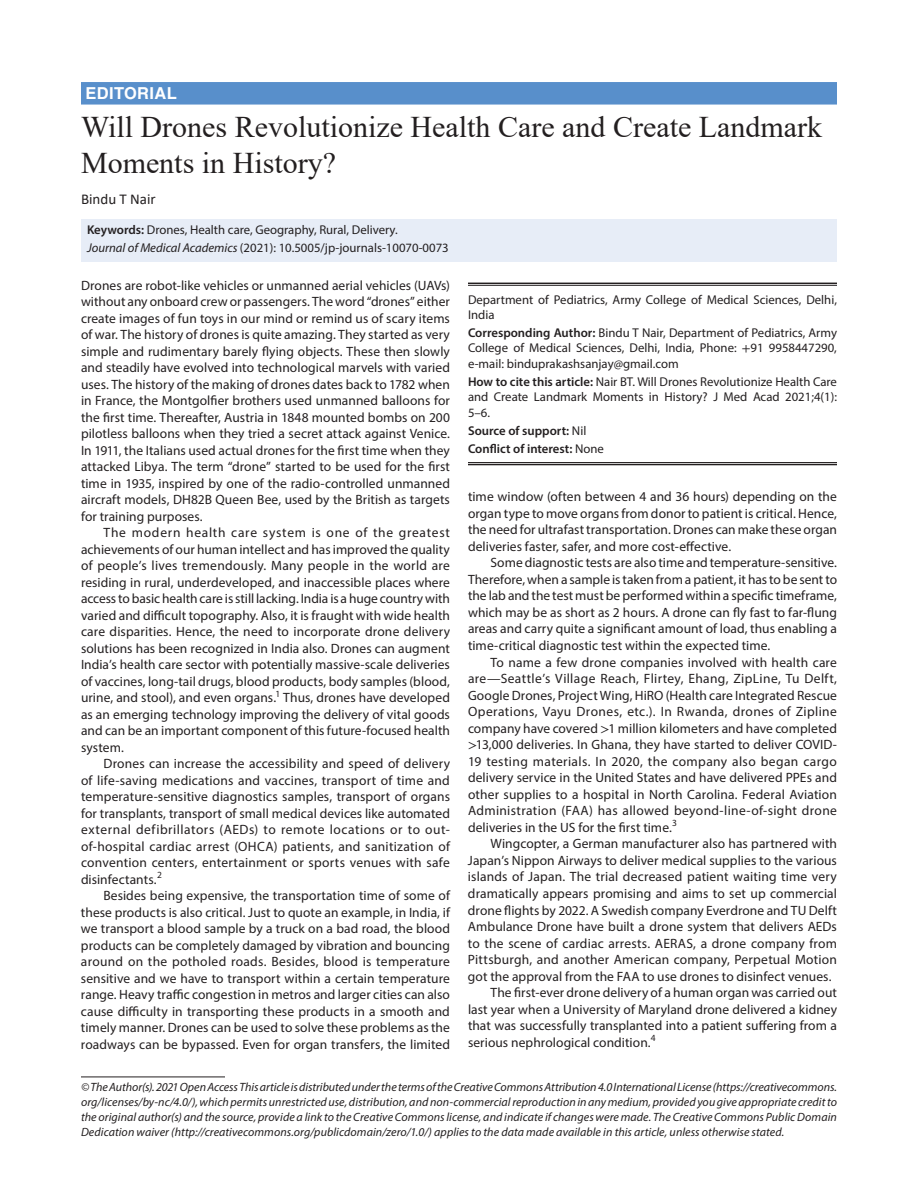
<style>
.page{position:relative;width:918px;height:1188px;background:#fff}
.page>*{position:absolute;margin:0;border:0;box-sizing:border-box;transform-origin:0 0}
.t1{font:30px/36px "Times New Roman";color:#231f20}
.t2{font:700 16.5px "Helvetica LT Std";letter-spacing:.025em;color:#fff}
.t3{font:15px "Calibri";color:#231f20}
.t4{font:13.5px/16.5px "Myriad Pro";letter-spacing:.005em;color:#231f20;text-align:justify}
.t5{font:12.75px/15.3px "Myriad Pro";color:#231f20}
.t6{font:600 12.75px/18.3px "Myriad Pro";color:#231f20}
.t7{font:italic 12px/15px "Myriad Pro";letter-spacing:.005em;color:#231f20;text-align:justify}
.s1{font-weight:600}
.s2{font-style:italic}
.s3{font-family:"STIX"}
.s4{font-weight:400}
</style>
<div class="page">
<div style="left:81px;top:82px;width:756px;height:23px;background:#588fcb"></div>
<div style="left:81px;top:219px;width:756px;height:24px;background:#e7edf7"></div>
<div style="left:81px;top:237px;width:756px;height:24px;background:#e7edf7"></div>
<hr style="left:468px;top:283px;width:369px;height:1px;background:#231f20">
<hr style="left:468px;top:285px;width:369px;height:1px;background:#231f20">
<hr style="left:468px;top:462px;width:369px;height:1px;background:#231f20">
<hr style="left:468px;top:464px;width:369px;height:1px;background:#231f20">
<hr style="left:81px;top:1077px;width:144px;height:1px;background:#231f20">
<p class="t2" style="left:86px;top:83px;width:93px">EDITORIAL</p>
<h1 class="t1" style="left:81px;top:108px;width:743px">Will Drones Revolutionize Health Care and Create Landmark<br>Moments in History?</h1>
<p class="t3" style="left:81px;top:189px;width:76px">Bindu T Nair</p>
<p class="t5" style="left:87px;top:221px;width:363px;line-height:18px"><span class="s1">Keywords:</span> Drones, Health care, Geography, Rural, Delivery.<br><span class="s2">Journal of Medical Academics</span> (2021): 10.5005/jp-journals-10070-0073</p>
<p class="t4" style="left:81px;top:277px;width:371px">Drones are robot-like vehicles or unmanned aerial vehicles (UAVs) without any onboard crew or passengers. The word “drones” either create images of fun toys in our mind or remind us of scary items of war. The history of drones is quite amazing. They started as very simple and rudimentary barely flying objects. These then slowly and steadily have evolved into technological marvels with varied uses. The history of the making of drones dates back to 1782 when in France, the Montgolfier brothers used unmanned balloons for the first time. Thereafter, Austria in 1848 mounted bombs on 200 pilotless balloons when they tried a secret attack against Venice.<br>In 1911, the Italians used actual drones for the first time when they attacked Libya. The term “drone” started to be used for the first time in 1935, inspired by one of the radio-controlled unmanned aircraft models, DH82B Queen Bee, used by the British as targets for training purposes.</p>
<p class="t4" style="left:81px;top:524px;width:371px;text-indent:23px">The modern health care system is one of the greatest achievements of our human intellect and has improved the quality of people’s lives tremendously. Many people in the world are residing in rural, underdeveloped, and inaccessible places where access to basic health care is still lacking. India is a huge country with varied and difficult topography. Also, it is fraught with wide health care disparities. Hence, the need to incorporate drone delivery solutions has been recognized in India also. Drones can augment India’s health care sector with potentially massive-scale deliveries of vaccines, long-tail drugs, blood products, body samples (blood, urine, and stool), and even organs.<sup>1</sup> Thus, drones have developed as an emerging technology improving the delivery of vital goods and can be an important component of this future-focused health system.</p>
<p class="t4" style="left:81px;top:755px;width:371px;text-indent:23px">Drones can increase the accessibility and speed of delivery of life-saving medications and vaccines, transport of time and temperature-sensitive diagnostics samples, transport of organs for transplants, transport of small medical devices like automated external defibrillators (AEDs) to remote locations or to out&shy;of-hospital cardiac arrest (OHCA) patients, and sanitization of convention centers, entertainment or sports venues with safe disinfectants.<sup>2</sup></p>
<p class="t4" style="left:81px;top:887px;width:371px;text-indent:23px">Besides being expensive, the transportation time of some of these products is also critical. Just to quote an example, in India, if we transport a blood sample by a truck on a bad road, the blood products can be completely damaged by vibration and bouncing around on the potholed roads. Besides, blood is temperature sensitive and we have to transport within a certain temperature range. Heavy traffic congestion in metros and larger cities can also cause difficulty in transporting these products in a smooth and timely manner. Drones can be used to solve these problems as the roadways can be bypassed. Even for organ transfers, the limited</p>
<p class="t5" style="left:468px;top:291px;width:371px">Department of Pediatrics, Army College of Medical Sciences, Delhi,<br>India</p>
<p class="t5" style="left:468px;top:325px;width:371px;text-align:justify"><span class="s1">Corresponding Author:</span> Bindu T Nair, Department of Pediatrics, Army College of Medical Sciences, Delhi, India, Phone: <span class="s3">+</span>91 9958447290, e-mail: binduprakashsanjay@gmail.com</p>
<p class="t5" style="left:468px;top:374px;width:371px;text-align:justify"><span class="s1">How to cite this article:</span> Nair BT. Will Drones Revolutionize Health Care and Create Landmark Moments in History? J Med Acad 2021;4(1):<br>5–6.</p>
<p class="t6" style="left:468px;top:421px;width:137px">Source of support: <span class="s4">Nil<br></span>Conflict of interest: <span class="s4">None</span></p>
<p class="t4" style="left:468px;top:488px;width:371px">time window (often between 4 and 36 hours) depending on the organ type to move organs from donor to patient is critical. Hence, the need for ultrafast transportation. Drones can make these organ deliveries faster, safer, and more cost-effective.</p>
<p class="t4" style="left:468px;top:554px;width:371px;text-indent:22px">Some diagnostic tests are also time and temperature-sensitive.<br>Therefore, when a sample is taken from a patient, it has to be sent to the lab and the test must be performed within a specific timeframe, which may be as short as 2 hours. A drone can fly fast to far-flung areas and carry quite a significant amount of load, thus enabling a time-critical diagnostic test within the expected time.</p>
<p class="t4" style="left:468px;top:654px;width:371px;text-indent:23px">To name a few drone companies involved with health care are—Seattle’s Village Reach, Flirtey, Ehang, ZipLine, Tu Delft, Google Drones, Project Wing, HiRO (Health care Integrated Rescue Operations, Vayu Drones, etc.). In Rwanda, drones of Zipline company have covered <span class="s3">&gt;</span>1 million kilometers and have completed <span class="s3">&gt;</span>13,000 deliveries. In Ghana, they have started to deliver COVID-19 testing materials. In 2020, the company also began cargo delivery service in the United States and have delivered PPEs and other supplies to a hospital in North Carolina. Federal Aviation Administration (FAA) has allowed beyond-line-of-sight drone deliveries in the US for the first time.<sup>3</sup></p>
<p class="t4" style="left:490px;top:835px;width:348px">Wingcopter, a German manufacturer also has partnered with</p>
<p class="t4" style="left:468px;top:852px;width:370px">Japan’s Nippon Airways to deliver medical supplies to the various</p>
<p class="t4" style="left:468px;top:869px;width:370px">islands of Japan. The trial decreased patient waiting time very</p>
<p class="t4" style="left:468px;top:885px;width:371px">dramatically appears promising and aims to set up commercial</p>
<p class="t4" style="left:468px;top:902px;width:371px">drone flights by 2022. A Swedish company Everdrone and TU Delft</p>
<p class="t4" style="left:468px;top:918px;width:370px">Ambulance Drone have built a drone system that delivers AEDs</p>
<p class="t4" style="left:468px;top:935px;width:371px">to the scene of cardiac arrests. AERAS, a drone company from</p>
<p class="t4" style="left:468px;top:951px;width:370px">Pittsburgh, and another American company, Perpetual Motion</p>
<p class="t4" style="left:468px;top:968px;width:365px">got the approval from the FAA to use drones to disinfect venues.</p>
<p class="t4" style="left:490px;top:984px;width:348px">The first-ever drone delivery of a human organ was carried out</p>
<p class="t4" style="left:468px;top:1001px;width:371px">last year when a University of Maryland drone delivered a kidney</p>
<p class="t4" style="left:468px;top:1017px;width:371px">that was successfully transplanted into a patient suffering from a</p>
<p class="t4" style="left:468px;top:1034px;width:189px">serious nephrological condition.<sup>4</sup></p>
<p class="t7" style="left:81px;top:1079px;width:758px">© The Author(s). 2021 Open Access This article is distributed under the terms of the Creative Commons Attribution 4.0 International License (https://creativecommons. org/licenses/by-nc/4.0/), which permits unrestricted use, distribution, and non-commercial reproduction in any medium, provided you give appropriate credit to the original author(s) and the source, provide a link to the Creative Commons license, and indicate if changes were made. The Creative Commons Public Domain Dedication waiver (http://creativecommons.org/publicdomain/zero/1.0/) applies to the data made available in this article, unless otherwise stated.</p>
</div>
